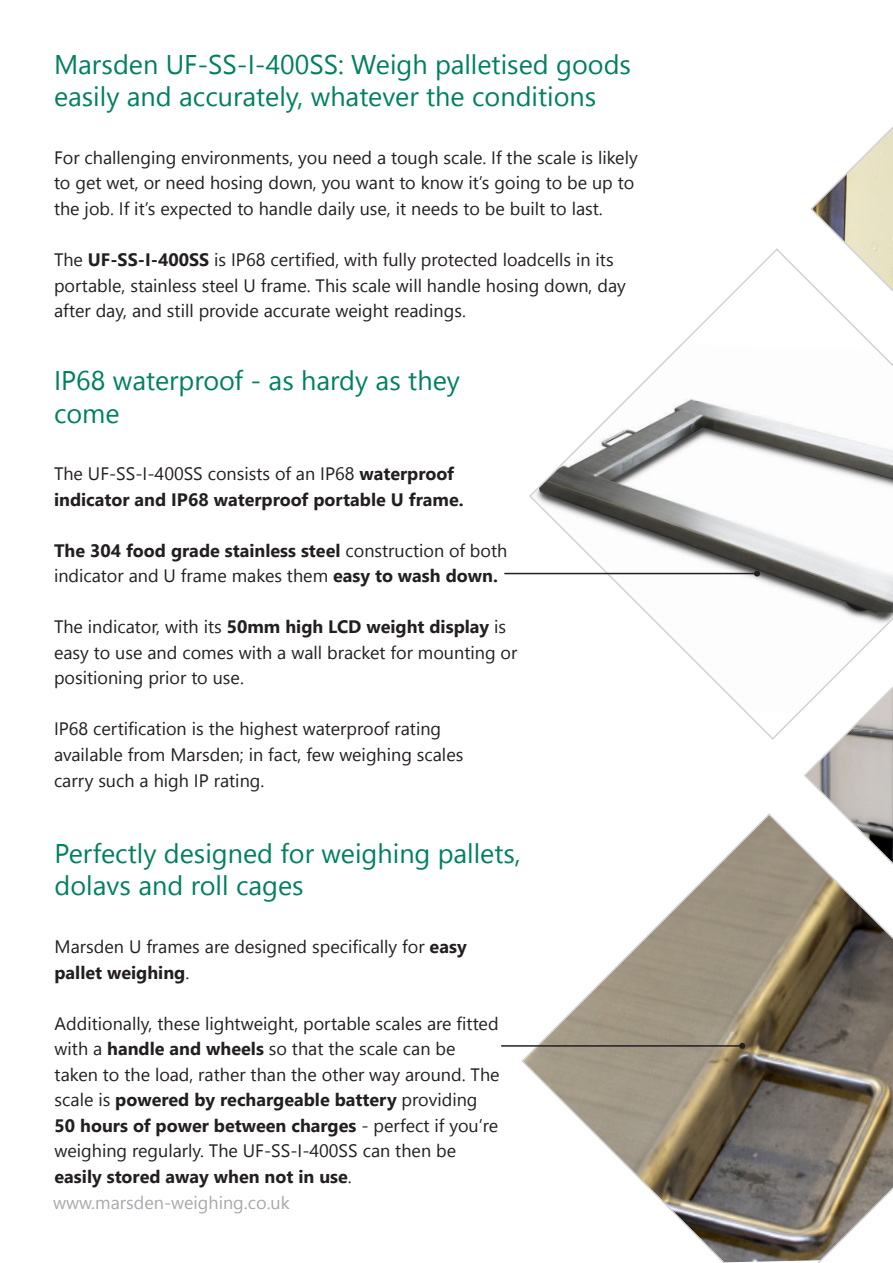
<style>
.page{position:relative;width:893px;height:1263px;background:#fff}
.page>*{position:absolute;margin:0;border:0;box-sizing:border-box;transform-origin:0 0}
.t1{font:27px/32.4px "Leelawadee UI";color:#008061}
.t2{font:18px/25.5px "Leelawadee UI";color:#231f20}
.t3{font:700 18px/25.5px "Leelawadee UI";color:#231f20}
.t4{font:18px "Leelawadee UI";color:#a8a9ad}
.s1{font-weight:700}
.s2{font-weight:400}
</style>
<div class="page">
<svg style="left:521px;top:813px;width:372px;height:450px"></svg>
<svg style="left:528px;top:248px;width:365px;height:492px"></svg>
<svg style="left:809px;top:126px;width:84px;height:328px"></svg>
<hr style="left:504px;top:573px;width:253px;height:1px;background:#231f20">
<svg style="left:754px;top:570px;width:6px;height:6px"></svg>
<hr style="left:501px;top:1045px;width:241px;height:2px;background:#231f20">
<svg style="left:739px;top:1043px;width:6px;height:6px"></svg>
<svg style="left:803px;top:526px;width:90px;height:500px"></svg>
<h1 class="t1" style="left:54px;top:46px;width:579px">Marsden UF-SS-I-400SS: Weigh palletised goods easily and accurately, whatever the conditions</h1>
<p class="t2" style="left:54px;top:144px;width:585px">For challenging environments, you need a tough scale. If the scale is likely to get wet, or need hosing down, you want to know it’s going to be up to the job. If it’s expected to handle daily use, it needs to be built to last.</p>
<p class="t2" style="left:54px;top:246px;width:573px">The <span class="s1">UF-SS-I-400SS</span> is IP68 certified, with fully protected loadcells in its portable, stainless steel U frame. This scale will handle hosing down, day after day, and still provide accurate weight readings.</p>
<h1 class="t1" style="left:54px;top:363px;width:407px">IP68 waterproof - as hardy as they come</h1>
<p class="t3" style="left:54px;top:460px;width:411px"><span class="s2">The UF-SS-I-400SS consists of an IP68</span> waterproof indicator and IP68 waterproof portable U frame.</p>
<p class="t2" style="left:54px;top:537px;width:455px"><span class="s1">The 304 food grade stainless steel</span> construction of both indicator and U frame makes them <span class="s1">easy to wash down.</span></p>
<p class="t2" style="left:54px;top:613px;width:465px">The indicator, with its <span class="s1">50mm high LCD weight display</span> is easy to use and comes with a wall bracket for mounting or positioning prior to use.</p>
<p class="t2" style="left:54px;top:715px;width:411px">IP68 certification is the highest waterproof rating available from Marsden; in fact, few weighing scales carry such a high IP rating.</p>
<h1 class="t1" style="left:55px;top:836px;width:468px">Perfectly designed for weighing pallets, dolavs and roll cages</h1>
<p class="t2" style="left:55px;top:933px;width:414px">Marsden U frames are designed specifically for <span class="s1">easy pallet weighing</span>.</p>
<p class="t2" style="left:55px;top:1010px;width:447px">Additionally, these lightweight, portable scales are fitted with a <span class="s1">handle and wheels</span> so that the scale can be taken to the load, rather than the other way around. The scale is <span class="s1">powered by rechargeable battery</span> providing <span class="s1">50 hours of power between charges</span> - perfect if you’re weighing regularly. The UF-SS-I-400SS can then be <span class="s1">easily stored away when not in use</span>.</p>
<p class="t4" style="left:53px;top:1190px;width:238px">www.marsden-weighing.co.uk</p>
</div>
